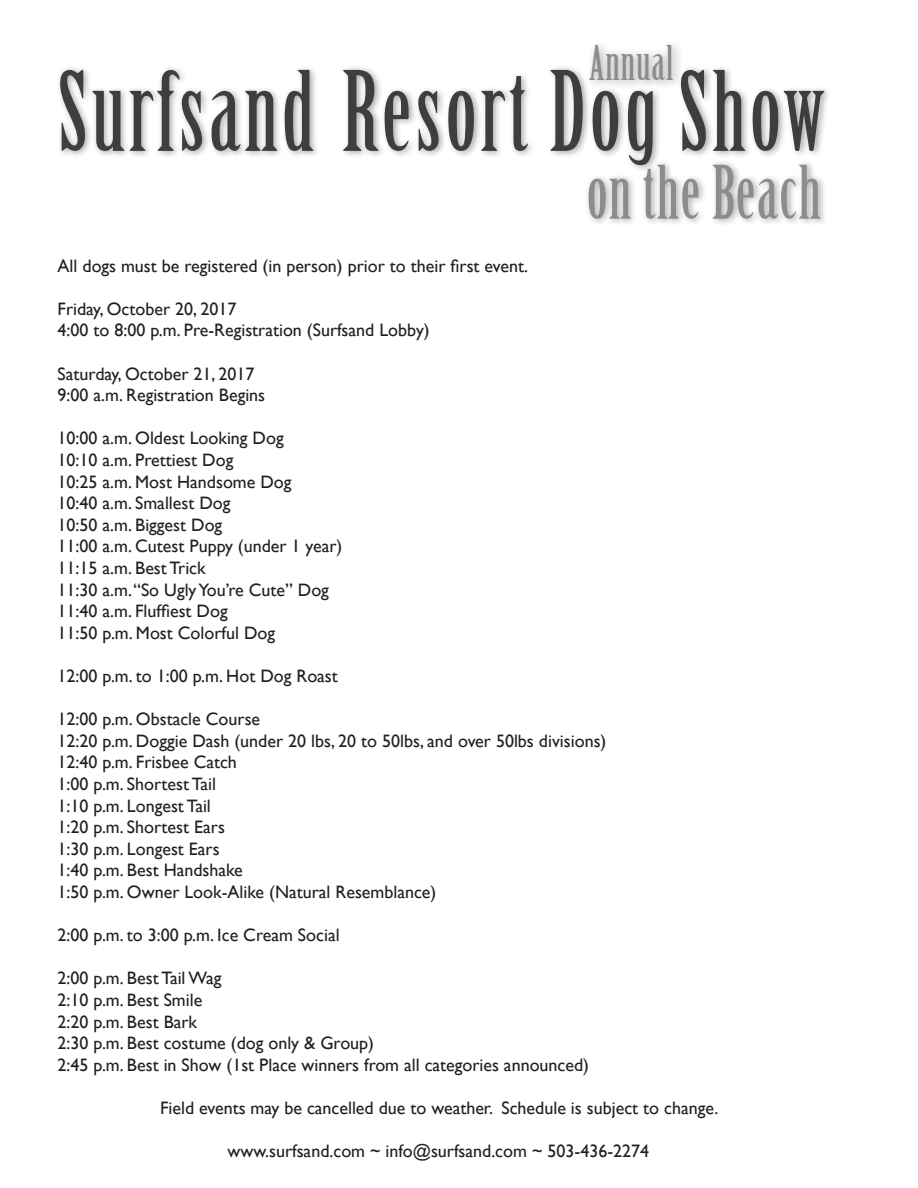
<style>
.page{position:relative;width:918px;height:1188px;background:#fff}
.page>*{position:absolute;margin:0;border:0;box-sizing:border-box;transform-origin:0 0}
.t1{font:108px "Birch Std";letter-spacing:.04em;color:#3e3e3f}
.t2{font:72px "Birch Std";letter-spacing:.02em;color:#8a8c8f}
.t3{font:46.8px "Birch Std";letter-spacing:.02em;color:#8a8c8f}
.t4{font:18px "Gill Sans";color:#231f20}
</style>
<div class="page">
<div style="left:584px;top:38px;width:99px;height:52px;background:#231f20;opacity:.4"></div>
<div style="left:56px;top:65px;width:776px;height:108px;background:#231f20;opacity:.4"></div>
<div style="left:585px;top:159px;width:244px;height:67px;background:#231f20;opacity:.4"></div>
<p class="t3" style="left:589px;top:37px;width:86px">Annual</p>
<p class="t1" style="left:58px;top:51px;width:769px">Surfsand Resort Dog Show</p>
<p class="t2" style="left:587px;top:152px;width:236px">on the Beach</p>
<p class="t4" style="left:58px;top:255px;width:472px">All dogs must be registered (in person) prior to their first event.</p>
<p class="t4" style="left:58px;top:298px;width:180px">Friday, October 20, 2017</p>
<p class="t4" style="left:58px;top:320px;width:374px">4:00 to 8:00 p.m. Pre-Registration (Surfsand Lobby)</p>
<p class="t4" style="left:58px;top:363px;width:199px">Saturday, October 21, 2017</p>
<p class="t4" style="left:58px;top:385px;width:209px">9:00 a.m. Registration Begins</p>
<p class="t4" style="left:58px;top:428px;width:228px">10:00 a.m. Oldest Looking Dog</p>
<p class="t4" style="left:58px;top:450px;width:177px">10:10 a.m. Prettiest Dog</p>
<p class="t4" style="left:58px;top:471px;width:236px">10:25 a.m. Most Handsome Dog</p>
<p class="t4" style="left:58px;top:493px;width:174px">10:40 a.m. Smallest Dog</p>
<p class="t4" style="left:58px;top:514px;width:166px">10:50 a.m. Biggest Dog</p>
<p class="t4" style="left:58px;top:536px;width:286px">11:00 a.m. Cutest Puppy (under 1 year)</p>
<p class="t4" style="left:58px;top:558px;width:150px">11:15 a.m. Best Trick</p>
<p class="t4" style="left:58px;top:579px;width:273px">11:30 a.m. “So Ugly You’re Cute” Dog</p>
<p class="t4" style="left:58px;top:601px;width:172px">11:40 a.m. Fluffiest Dog</p>
<p class="t4" style="left:58px;top:622px;width:219px">11:50 p.m. Most Colorful Dog</p>
<p class="t4" style="left:58px;top:666px;width:282px">12:00 p.m. to 1:00 p.m. Hot Dog Roast</p>
<p class="t4" style="left:58px;top:709px;width:204px">12:00 p.m. Obstacle Course</p>
<p class="t4" style="left:58px;top:730px;width:550px">12:20 p.m. Doggie Dash (under 20 lbs, 20 to 50lbs, and over 50lbs divisions)</p>
<p class="t4" style="left:58px;top:752px;width:181px">12:40 p.m. Frisbee Catch</p>
<p class="t4" style="left:58px;top:774px;width:160px">1:00 p.m. Shortest Tail</p>
<p class="t4" style="left:58px;top:795px;width:155px">1:10 p.m. Longest Tail</p>
<p class="t4" style="left:58px;top:817px;width:169px">1:20 p.m. Shortest Ears</p>
<p class="t4" style="left:58px;top:838px;width:164px">1:30 p.m. Longest Ears</p>
<p class="t4" style="left:58px;top:860px;width:187px">1:40 p.m. Best Handshake</p>
<p class="t4" style="left:58px;top:882px;width:380px">1:50 p.m. Owner Look-Alike (Natural Resemblance)</p>
<p class="t4" style="left:58px;top:925px;width:284px">2:00 p.m. to 3:00 p.m. Ice Cream Social</p>
<p class="t4" style="left:58px;top:968px;width:165px">2:00 p.m. Best Tail Wag</p>
<p class="t4" style="left:58px;top:990px;width:146px">2:10 p.m. Best Smile</p>
<p class="t4" style="left:58px;top:1011px;width:141px">2:20 p.m. Best Bark</p>
<p class="t4" style="left:58px;top:1033px;width:318px">2:30 p.m. Best costume (dog only &amp; Group)</p>
<p class="t4" style="left:58px;top:1054px;width:533px">2:45 p.m. Best in Show (1st Place winners from all categories announced)</p>
<p class="t4" style="left:160px;top:1098px;width:560px">Field events may be cancelled due to weather. Schedule is subject to change.</p>
<p class="t4" style="left:227px;top:1141px;width:423px">www.surfsand.com ~ info@surfsand.com ~ 503-436-2274</p>
</div>
